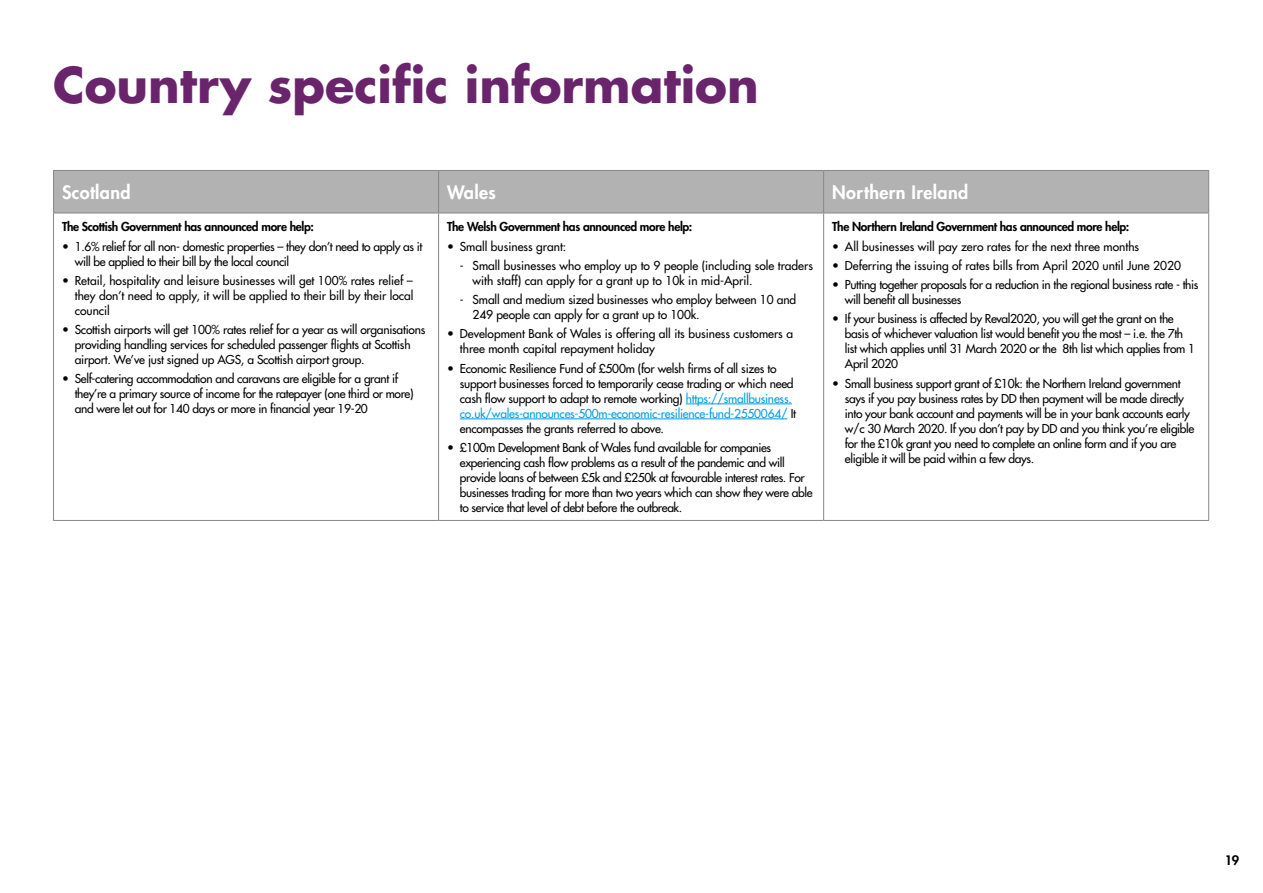
<style>
.page{position:relative;width:1263px;height:893px;background:#fff}
.page>*{position:absolute;margin:0;border:0;box-sizing:border-box;transform-origin:0 0}
.t1{font:700 48px "Futura Std";color:#69246b}
.t2{font:800 18px "Futura Std";letter-spacing:.02em;color:#fff}
.t3{font:800 12.75px "Futura Std";color:#000}
.t4{font:500 12px/15px "Futura Std";letter-spacing:-.03em;color:#000}
.t5{font:500 12px/15px "Futura Std";color:#000}
.t6{font:800 12px "Futura Std";letter-spacing:-.03em;color:#000}
.t7{font:500 12px/15px "Futura Std";letter-spacing:-.01em;color:#000}
.s1{color:#009fe3}
</style>
<div class="page">
<div style="left:54px;top:171px;width:1154px;height:42px;background:#b3b2b2"></div>
<hr style="left:53px;top:170px;width:386px;height:1px;background:#878787">
<hr style="left:53px;top:171px;width:1px;height:42px;background:#878787">
<hr style="left:439px;top:170px;width:385px;height:1px;background:#878787">
<hr style="left:438px;top:171px;width:1px;height:42px;background:#878787">
<hr style="left:824px;top:170px;width:385px;height:1px;background:#878787">
<hr style="left:823px;top:171px;width:1px;height:42px;background:#878787">
<hr style="left:1208px;top:171px;width:1px;height:42px;background:#878787">
<hr style="left:53px;top:213px;width:386px;height:1px;background:#878787">
<hr style="left:53px;top:213px;width:1px;height:307px;background:#878787">
<hr style="left:439px;top:213px;width:385px;height:1px;background:#878787">
<hr style="left:438px;top:213px;width:1px;height:307px;background:#878787">
<hr style="left:824px;top:213px;width:385px;height:1px;background:#878787">
<hr style="left:823px;top:213px;width:1px;height:307px;background:#878787">
<hr style="left:1208px;top:213px;width:1px;height:307px;background:#878787">
<hr style="left:53px;top:520px;width:386px;height:1px;background:#878787">
<hr style="left:439px;top:520px;width:385px;height:1px;background:#878787">
<hr style="left:824px;top:520px;width:385px;height:1px;background:#878787">
<hr style="left:686px;top:404px;width:106px;height:1px;background:#009fe3">
<hr style="left:460px;top:419px;width:327px;height:1px;background:#009fe3">
<h1 class="t1" style="left:53px;top:53px;width:707px">Country specific information</h1>
<h2 class="t2" style="left:62px;top:181px;width:70px">Scotland</h2>
<h2 class="t2" style="left:447px;top:181px;width:50px">Wales</h2>
<h2 class="t2" style="left:832px;top:181px;width:138px">Northern Ireland</h2>
<p class="t6" style="left:62px;top:219px;width:253px">The Scottish Government has announced more help:</p>
<p class="t4" style="left:75px;top:239px;width:349px;text-indent:-13px">• 1.6% relief for all non- domestic properties – they don’t need to apply as it will be applied to their bill by the local council</p>
<p class="t4" style="left:75px;top:273px;width:340px;text-align:justify;text-indent:-13px">• Retail, hospitality and leisure businesses will get 100% rates relief – they don’t need to apply, it will be applied to their bill by their local council</p>
<p class="t4" style="left:75px;top:322px;width:352px;text-indent:-13px">• Scottish airports will get 100% rates relief for a year as will organisations providing handling services for scheduled passenger flights at Scottish airport. We’ve just signed up AGS, a Scottish airport group.</p>
<p class="t4" style="left:75px;top:372px;width:340px;text-indent:-13px">• Self-catering accommodation and caravans are eligible for a grant if they’re a primary source of income for the ratepayer (one third or more) and were let out for 140 days or more in financial year 19-20</p>
<p class="t6" style="left:832px;top:219px;width:299px">The Northern Ireland Government has announced more help:</p>
<p class="t5" style="left:832px;top:239px;width:309px">• All businesses will pay zero rates for the next three months</p>
<p class="t5" style="left:832px;top:258px;width:350px">• Deferring the issuing of rates bills from April 2020 until June 2020</p>
<p class="t4" style="left:845px;top:277px;width:355px;text-indent:-13px">• Putting together proposals for a reduction in the regional business rate - this will benefit all businesses</p>
<p class="t4" style="left:845px;top:311px;width:352px;text-indent:-13px">• If your business is affected by Reval2020, you will get the grant on the basis of whichever valuation list would benefit you the most – i.e. the 7th list which applies until 31 March 2020 or the 8th list which applies from 1<br>April 2020</p>
<p class="t4" style="left:845px;top:376px;width:351px;text-indent:-13px">• Small business support grant of £10k: the Northern Ireland government says if you pay business rates by DD then payment will be made directly into your bank account and payments will be in your bank accounts early w/c 30 March 2020. If you don’t pay by DD and you think you’re eligible for the £10k grant you need to complete an online form and if you are eligible it will be paid within a few days.</p>
<p class="t6" style="left:447px;top:219px;width:247px">The Welsh Government has announced more help:</p>
<p class="t5" style="left:447px;top:239px;width:121px">• Small business grant:</p>
<p class="t5" style="left:473px;top:258px;width:342px;text-indent:-13px">- Small businesses who employ up to 9 people (including sole traders with staff) can apply for a grant up to 10k in mid-April.</p>
<p class="t7" style="left:473px;top:292px;width:325px;text-indent:-13px">- Small and medium sized businesses who employ between 10 and<br>249 people can apply for a grant up to 100k.</p>
<p class="t5" style="left:460px;top:327px;width:335px;text-indent:-13px">• Development Bank of Wales is offering all its business customers a three month capital repayment holiday</p>
<p class="t4" style="left:460px;top:361px;width:338px;text-indent:-13px">• Economic Resilience Fund of £500m (for welsh firms of all sizes to support businesses forced to temporarily cease trading or which need cash flow support to adapt to remote working) <span class="s1">https://smallbusiness. co.uk/wales-announces-500m-economic-resilience-fund-2550064/</span> It encompasses the grants referred to above.</p>
<p class="t4" style="left:460px;top:440px;width:354px;text-indent:-13px">• £100m Development Bank of Wales fund available for companies experiencing cash flow problems as a result of the pandemic and will provide loans of between £5k and £250k at favourable interest rates. For businesses trading for more than two years which can show they were able to service that level of debt before the outbreak.</p>
<p class="t3" style="left:1225px;top:852px;width:16px">19</p>
</div>
